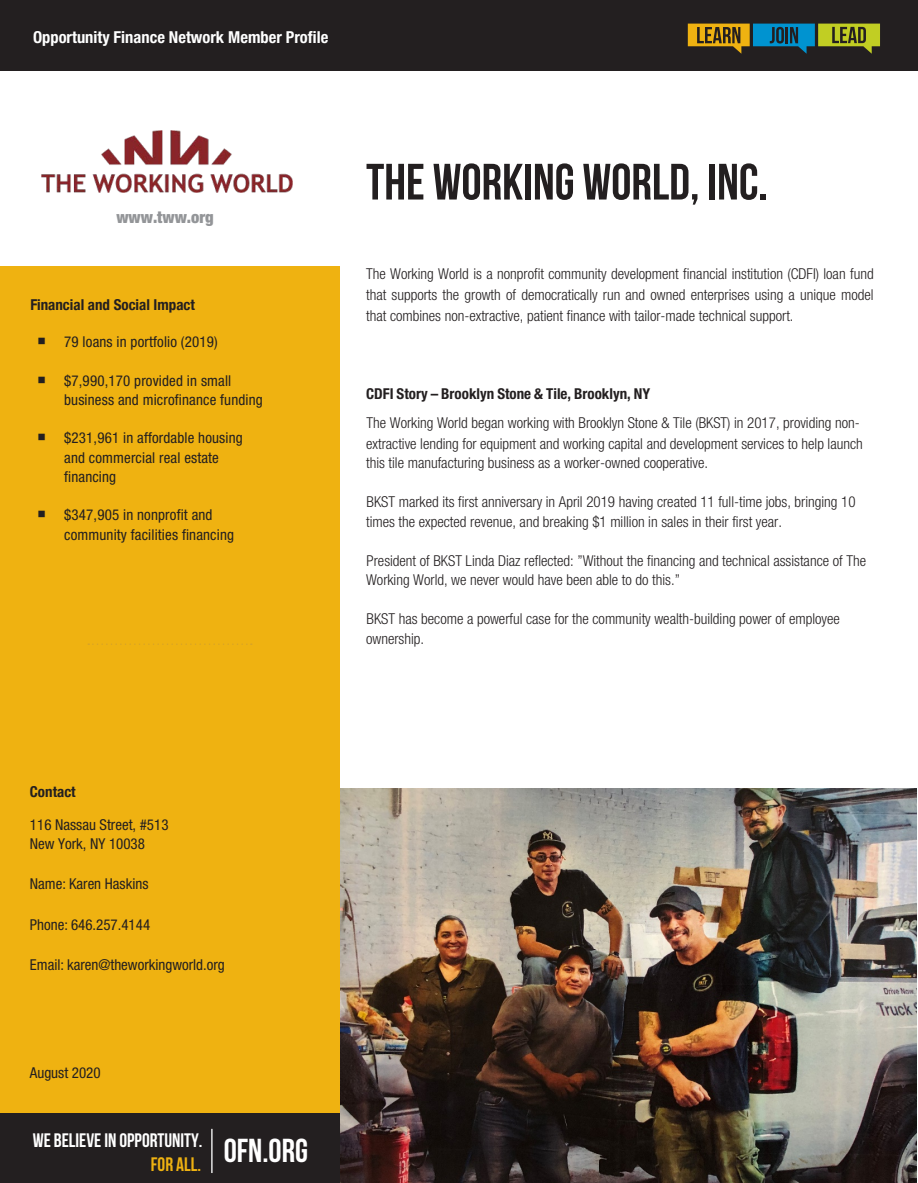
<style>
.page{position:relative;width:918px;height:1183px;background:#fff}
.page>*{position:absolute;margin:0;border:0;box-sizing:border-box;transform-origin:0 0}
.t1{font:700 51px "Bebas Neue";color:#231f20}
.t2{font:19.5px/23.4px "Bebas Neue";color:#fff}
.t3{font:700 condensed 16.5px "Helvetica Neue LT Std";color:#fff}
.t4{font:900 condensed 16.5px "Helvetica Neue LT Std";color:#939598}
.t5{font:300 condensed 15px/19.5px "Helvetica Neue LT Std";color:#231f20}
.t6{font:condensed 15px/19.2px "Helvetica Neue LT Std";letter-spacing:.01em;color:#231f20}
.t7{font:700 condensed 15px "Helvetica Neue LT Std";color:#231f20}
.t8{font:700 condensed 15px "Helvetica Neue";color:#231f20}
.s1{color:#efb211}
</style>
<div class="page">
<div style="left:0;top:266px;width:339px;height:877px;background:#efb211"></div>
<div style="left:0;top:0;width:918px;height:70px;background:#231f20"></div>
<svg style="left:688px;top:24px;width:192px;height:30px"></svg>
<div style="left:0;top:1112px;width:339px;height:71px;background:#231f20"></div>
<hr style="left:211px;top:1128px;width:2px;height:45px;background:#fff">
<svg style="left:88px;top:643px;width:164px;height:2px"></svg>
<img style="left:42px;top:130px;width:251px;height:63px">
<img style="left:340px;top:788px;width:577px;height:395px">
<p class="t3" style="left:33px;top:27px;width:297px">Opportunity Finance Network Member Profile</p>
<p class="t4" style="left:116px;top:207px;width:99px">www.tww.org</p>
<p class="t8" style="left:30px;top:292px;width:166px">Financial and Social Impact</p>
<p class="t6" style="left:64px;top:332px;width:155px">79 loans in portfolio (2019)</p>
<p class="t6" style="left:64px;top:371px;width:200px">$7,990,170 provided in small business and microfinance funding</p>
<p class="t6" style="left:64px;top:428px;width:180px">$231,961 in affordable housing and commercial real estate financing</p>
<p class="t6" style="left:64px;top:505px;width:171px">$347,905 in nonprofit and community facilities financing</p>
<h1 class="t1" style="left:366px;top:154px;width:403px">THE WORKING WORLD, INC.</h1>
<p class="t5" style="left:366px;top:263px;width:509px;line-height:21px;text-align:justify">The Working World is a nonprofit community development financial institution (CDFI) loan fund that supports the growth of democratically run and owned enterprises using a unique model that combines non-extractive, patient finance with tailor-made technical support.</p>
<p class="t7" style="left:366px;top:384px;width:286px">CDFI Story – Brooklyn Stone &amp; Tile, Brooklyn, NY</p>
<p class="t5" style="left:366px;top:413px;width:498px;line-height:20.1px">The Working World began working with Brooklyn Stone &amp; Tile (BKST) in 2017, providing non&shy;extractive lending for equipment and working capital and development services to help launch this tile manufacturing business as a worker-owned cooperative.</p>
<p class="t5" style="left:366px;top:492px;width:491px">BKST marked its first anniversary in April 2019 having created 11 full-time jobs, bringing 10 times the expected revenue, and breaking $1 million in sales in their first year.</p>
<p class="t5" style="left:366px;top:551px;width:501px">President of BKST Linda Diaz reflected: ”Without the financing and technical assistance of The<br>Working World, we never would have been able to do this.”</p>
<p class="t5" style="left:366px;top:609px;width:475px">BKST has become a powerful case for the community wealth-building power of employee ownership.</p>
<p class="t8" style="left:30px;top:779px;width:47px">Contact</p>
<p class="t6" style="left:30px;top:814px;width:140px">116 Nassau Street, #513<br>New York, NY 10038</p>
<p class="t6" style="left:30px;top:874px;width:120px">Name: Karen Haskins</p>
<p class="t6" style="left:30px;top:914px;width:122px">Phone: 646.257.4144</p>
<p class="t6" style="left:30px;top:955px;width:196px">Email: karen@theworkingworld.org</p>
<p class="t6" style="left:30px;top:1063px;width:72px">August 2020</p>
<h2 class="t2" style="left:151px;top:1128px;width:159px;text-indent:-118px">WE BELIEVE IN OPPORTUNITY.<br><span class="s1">FOR ALL.</span> <sup>OFN.ORG</sup></h2>
</div>
